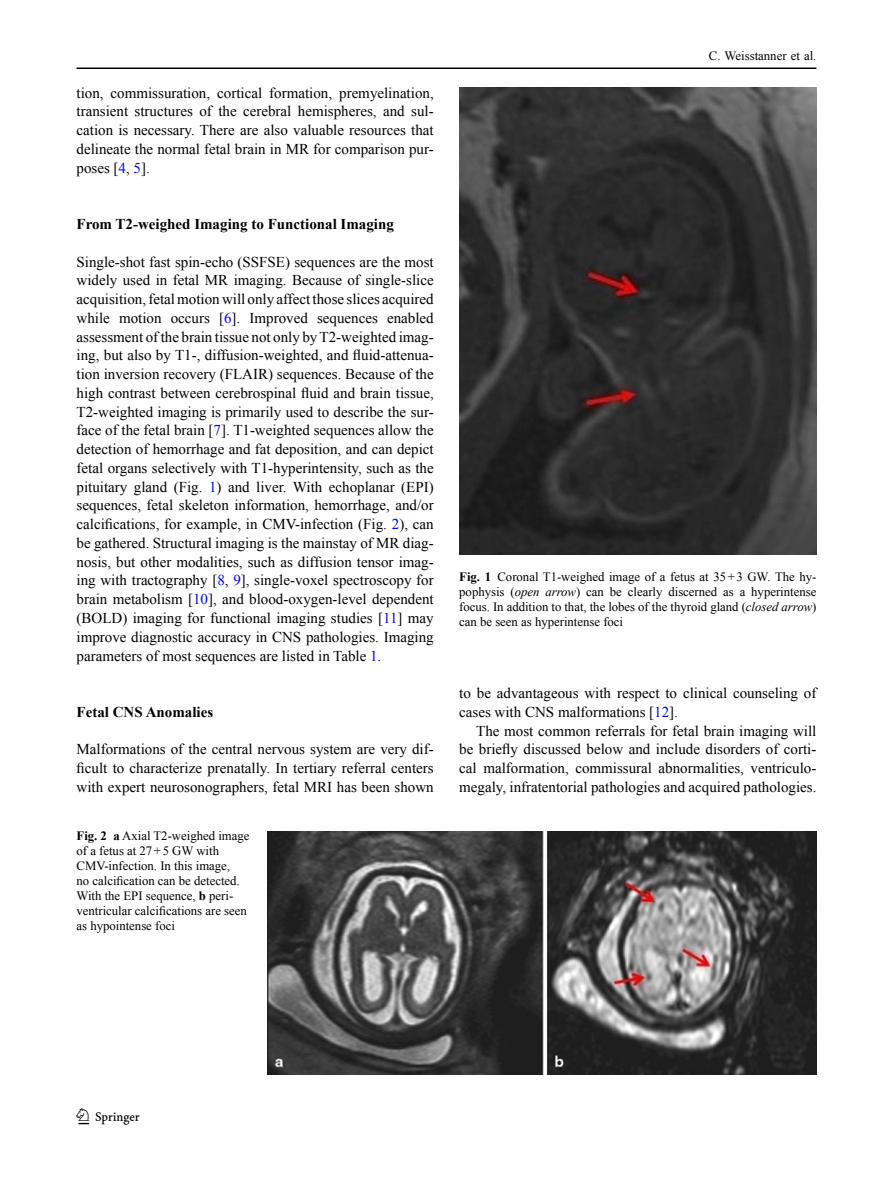
<style>
.page{position:relative;width:893px;height:1187px;background:#fff}
.page>*{position:absolute;margin:0;border:0;box-sizing:border-box;transform-origin:0 0}
.t1{font:22.5px "Springnew";color:#000}
.t2{font:15px/18.8px "Times New Roman";color:#000;text-align:justify}
.t3{font:700 15px "Times New Roman";color:#000}
.t4{font:12.75px/15px "Times New Roman";color:#000}
.s1{color:#00f}
.s2{font-weight:700}
.s3{font-style:italic}
</style>
<div class="page">
<hr style="left:77px;top:67px;width:739px;height:2px;background:#000">
<img style="left:268px;top:831px;width:548px;height:243px">
<img style="left:459px;top:87px;width:357px;height:467px">
<p class="t2" style="left:77px;top:83px;width:359px">tion, commissuration, cortical formation, premyelination, transient structures of the cerebral hemispheres, and sul&shy;cation is necessary. There are also valuable resources that delineate the normal fetal brain in MR for comparison pur&shy;poses [<span class="s1">4</span>, <span class="s1">5</span>].</p>
<p class="t3" style="left:77px;top:214px;width:319px">From T2-weighed Imaging to Functional Imaging</p>
<p class="t2" style="left:77px;top:252px;width:359px">Single-shot fast spin-echo (SSFSE) sequences are the most widely used in fetal MR imaging. Because of single-slice acquisition, fetal motion will only affect those slices acquired while motion occurs [<span class="s1">6</span>]. Improved sequences enabled assessment of the brain tissue not only by T2-weighted imag&shy;ing, but also by T1-, diffusion-weighted, and fluid-attenua&shy;tion inversion recovery (FLAIR) sequences. Because of the high contrast between cerebrospinal fluid and brain tissue, T2-weighted imaging is primarily used to describe the sur&shy;face of the fetal brain [<span class="s1">7</span>]. T1-weighted sequences allow the detection of hemorrhage and fat deposition, and can depict fetal organs selectively with T1-hyperintensity, such as the pituitary gland (Fig. <span class="s1">1</span>) and liver. With echoplanar (EPI) sequences, fetal skeleton information, hemorrhage, and/or calcifications, for example, in CMV-infection (Fig. <span class="s1">2</span>), can be gathered. Structural imaging is the mainstay of MR diag&shy;nosis, but other modalities, such as diffusion tensor imag&shy;ing with tractography [<span class="s1">8</span>, <span class="s1">9</span>], single-voxel spectroscopy for brain metabolism [<span class="s1">10</span>], and blood-oxygen-level dependent (BOLD) imaging for functional imaging studies [<span class="s1">11</span>] may improve diagnostic accuracy in CNS pathologies. Imaging parameters of most sequences are listed in Table <span class="s1">1</span>.</p>
<p class="t3" style="left:77px;top:701px;width:138px">Fetal CNS Anomalies</p>
<p class="t2" style="left:77px;top:739px;width:359px">Malformations of the central nervous system are very dif&shy;ficult to characterize prenatally. In tertiary referral centers with expert neurosonographers, fetal MRI has been shown</p>
<p class="t4" style="left:77px;top:828px;width:174px"><span class="s2">Fig. 2 a</span> Axial T2-weighed image of a fetus at 27+5 GW with<br>CMV-infection. In this image,<br>no calcification can be detected.<br>With the EPI sequence, <span class="s2">b</span> peri&shy;ventricular calcifications are seen as hypointense foci</p>
<p class="t4" style="left:709px;top:48px;width:109px">C. Weisstanner et al.</p>
<p class="t4" style="left:459px;top:569px;width:359px;text-align:justify"><span class="s2">Fig. 1</span> Coronal T1-weighed image of a fetus at 35+3 GW. The hy&shy;pophysis (<span class="s3">open arrow</span>) can be clearly discerned as a hyperintense focus. In addition to that, the lobes of the thyroid gland (<span class="s3">closed arrow</span>) can be seen as hyperintense foci</p>
<p class="t2" style="left:459px;top:683px;width:359px">to be advantageous with respect to clinical counseling of cases with CNS malformations [<span class="s1">12</span>].</p>
<p class="t2" style="left:459px;top:721px;width:359px;text-indent:17px">The most common referrals for fetal brain imaging will be briefly discussed below and include disorders of corti&shy;cal malformation, commissural abnormalities, ventriculo&shy;megaly, infratentorial pathologies and acquired pathologies.</p>
<h1 class="t1" style="left:79px;top:1108px;width:63px">1 3</h1>
</div>
